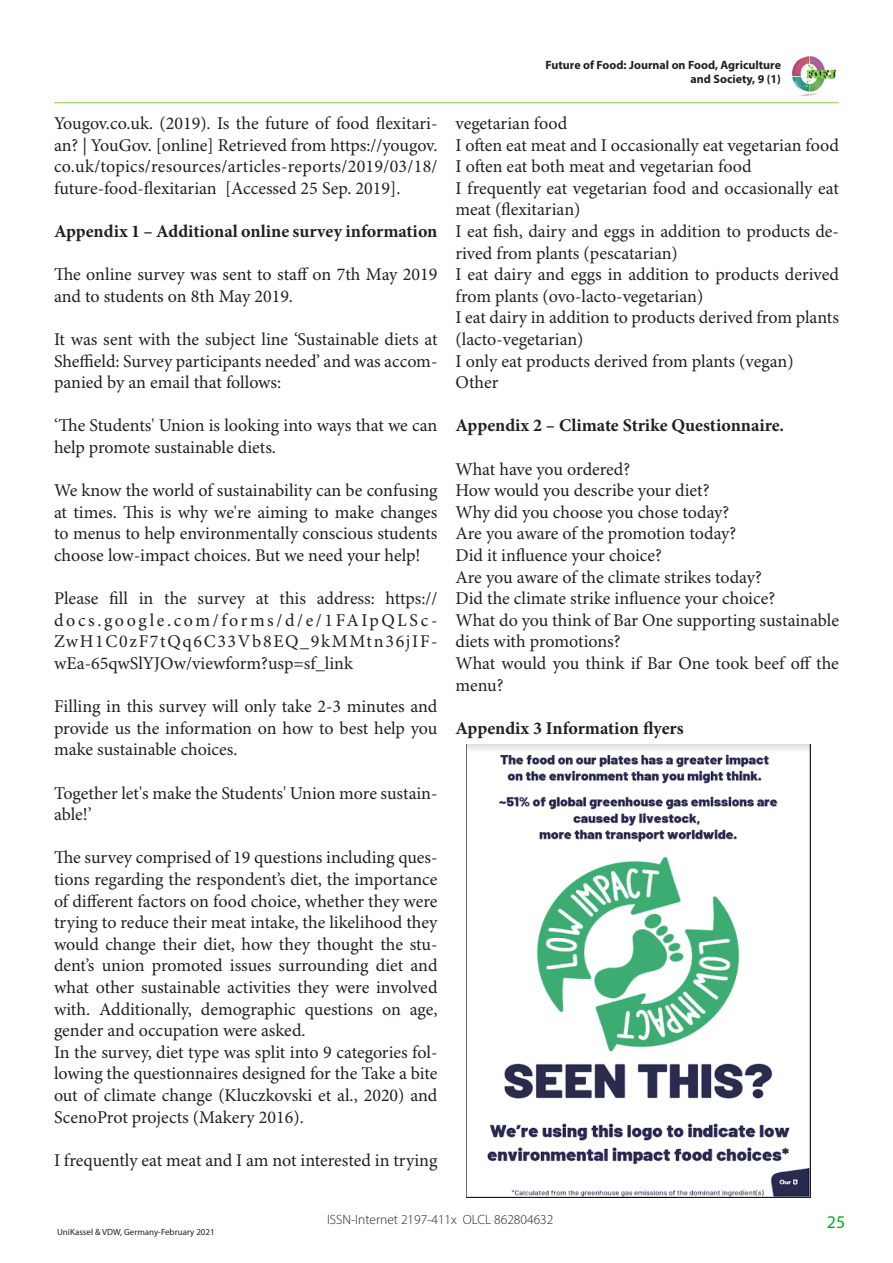
<style>
.page{position:relative;width:893px;height:1263px;background:#fff}
.page>*{position:absolute;margin:0;border:0;box-sizing:border-box;transform-origin:0 0}
.t1{font:18px/21.6px "Minion Pro";color:#231f20}
.t2{font:700 18px "Minion Pro";color:#231f20}
.t3{font:18px "Myriad Pro";color:#00b51a}
.t4{font:300 13.5px "Myriad Pro";color:#231f20}
.t5{font:700 12px/14.4px "Myriad Pro";color:#231f20;text-align:right}
.t6{font:9px "Myriad Pro";color:#231f20}
</style>
<div class="page">
<hr style="left:55px;top:102px;width:783px;height:1px;background:#92d050">
<img style="left:792px;top:56px;width:44px;height:39px">
<img style="left:466px;top:744px;width:345px;height:453px">
<p class="t1" style="left:54px;top:113px;width:385px;text-align:justify">Yougov.co.uk. (2019). Is the future of food flexitari&shy;an? | YouGov. [online] Retrieved from https://yougov. co.uk/topics/resources/articles-reports/2019/03/18/ future-food-flexitarian [Accessed 25 Sep. 2019].</p>
<p class="t2" style="left:54px;top:219px;width:385px">Appendix 1 – Additional online survey information</p>
<p class="t1" style="left:54px;top:264px;width:385px">The online survey was sent to staff on 7th May 2019 and to students on 8th May 2019.</p>
<p class="t1" style="left:54px;top:329px;width:385px;text-align:justify">It was sent with the subject line ‘Sustainable diets at Sheffield: Survey participants needed’ and was accom&shy;panied by an email that follows:</p>
<p class="t1" style="left:54px;top:416px;width:385px">‘The Students' Union is looking into ways that we can help promote sustainable diets.</p>
<p class="t1" style="left:54px;top:480px;width:385px;text-align:justify">We know the world of sustainability can be confusing at times. This is why we're aiming to make changes to menus to help environmentally conscious students choose low-impact choices. But we need your help!</p>
<p class="t1" style="left:54px;top:588px;width:385px;text-align:justify">Please fill in the survey at this address: https:// docs.google.com/forms/d/e/1FAIpQLSc-ZwH1C0zF7tQq6C33Vb8EQ_9kMMtn36jIF&shy;wEa-65qwSlYJOw/viewform?usp=sf_link</p>
<p class="t1" style="left:54px;top:696px;width:385px;text-align:justify">Filling in this survey will only take 2-3 minutes and provide us the information on how to best help you make sustainable choices.</p>
<p class="t1" style="left:54px;top:783px;width:385px">Together let's make the Students' Union more sustain&shy;able!’</p>
<p class="t1" style="left:54px;top:848px;width:385px;text-align:justify">The survey comprised of 19 questions including ques&shy;tions regarding the respondent’s diet, the importance of different factors on food choice, whether they were trying to reduce their meat intake, the likelihood they would change their diet, how they thought the stu&shy;dent’s union promoted issues surrounding diet and what other sustainable activities they were involved with. Additionally, demographic questions on age, gender and occupation were asked.</p>
<p class="t1" style="left:54px;top:1042px;width:385px;text-align:justify">In the survey, diet type was split into 9 categories fol&shy;lowing the questionnaires designed for the Take a bite out of climate change (Kluczkovski et al., 2020) and ScenoProt projects (Makery 2016).</p>
<p class="t1" style="left:54px;top:1150px;width:385px">I frequently eat meat and I am not interested in trying</p>
<p class="t5" style="left:545px;top:57px;width:237px">Future of Food: Journal on Food, Agriculture and Society, 9 (1)</p>
<p class="t1" style="left:455px;top:113px;width:113px">vegetarian food</p>
<p class="t1" style="left:455px;top:135px;width:385px">I often eat meat and I occasionally eat vegetarian food</p>
<p class="t1" style="left:455px;top:156px;width:298px">I often eat both meat and vegetarian food</p>
<p class="t1" style="left:455px;top:178px;width:385px">I frequently eat vegetarian food and occasionally eat meat (flexitarian)</p>
<p class="t1" style="left:455px;top:221px;width:385px">I eat fish, dairy and eggs in addition to products de&shy;rived from plants (pescatarian)</p>
<p class="t1" style="left:455px;top:264px;width:385px">I eat dairy and eggs in addition to products derived from plants (ovo-lacto-vegetarian)</p>
<p class="t1" style="left:455px;top:308px;width:385px">I eat dairy in addition to products derived from plants (lacto-vegetarian)</p>
<p class="t1" style="left:455px;top:351px;width:340px">I only eat products derived from plants (vegan)</p>
<p class="t1" style="left:455px;top:372px;width:44px">Other</p>
<p class="t2" style="left:455px;top:413px;width:330px">Appendix 2 – Climate Strike Questionnaire.</p>
<p class="t1" style="left:455px;top:459px;width:176px">What have you ordered?</p>
<p class="t1" style="left:455px;top:480px;width:256px">How would you describe your diet?</p>
<p class="t1" style="left:455px;top:502px;width:275px">Why did you choose you chose today?</p>
<p class="t1" style="left:455px;top:524px;width:282px">Are you aware of the promotion today?</p>
<p class="t1" style="left:455px;top:545px;width:208px">Did it influence your choice?</p>
<p class="t1" style="left:455px;top:567px;width:308px">Are you aware of the climate strikes today?</p>
<p class="t1" style="left:455px;top:588px;width:321px">Did the climate strike influence your choice?</p>
<p class="t1" style="left:455px;top:610px;width:385px">What do you think of Bar One supporting sustainable diets with promotions?</p>
<p class="t1" style="left:455px;top:653px;width:385px">What would you think if Bar One took beef off the menu?</p>
<p class="t2" style="left:455px;top:715px;width:230px">Appendix 3 Information flyers</p>
<p class="t6" style="left:57px;top:1226px;width:159px">UniKassel &amp; VDW, Germany-February 2021</p>
<p class="t4" style="left:327px;top:1211px;width:228px">ISSN-Internet 2197-411x OLCL 862804632</p>
<p class="t3" style="left:827px;top:1211px;width:20px">25</p>
</div>
